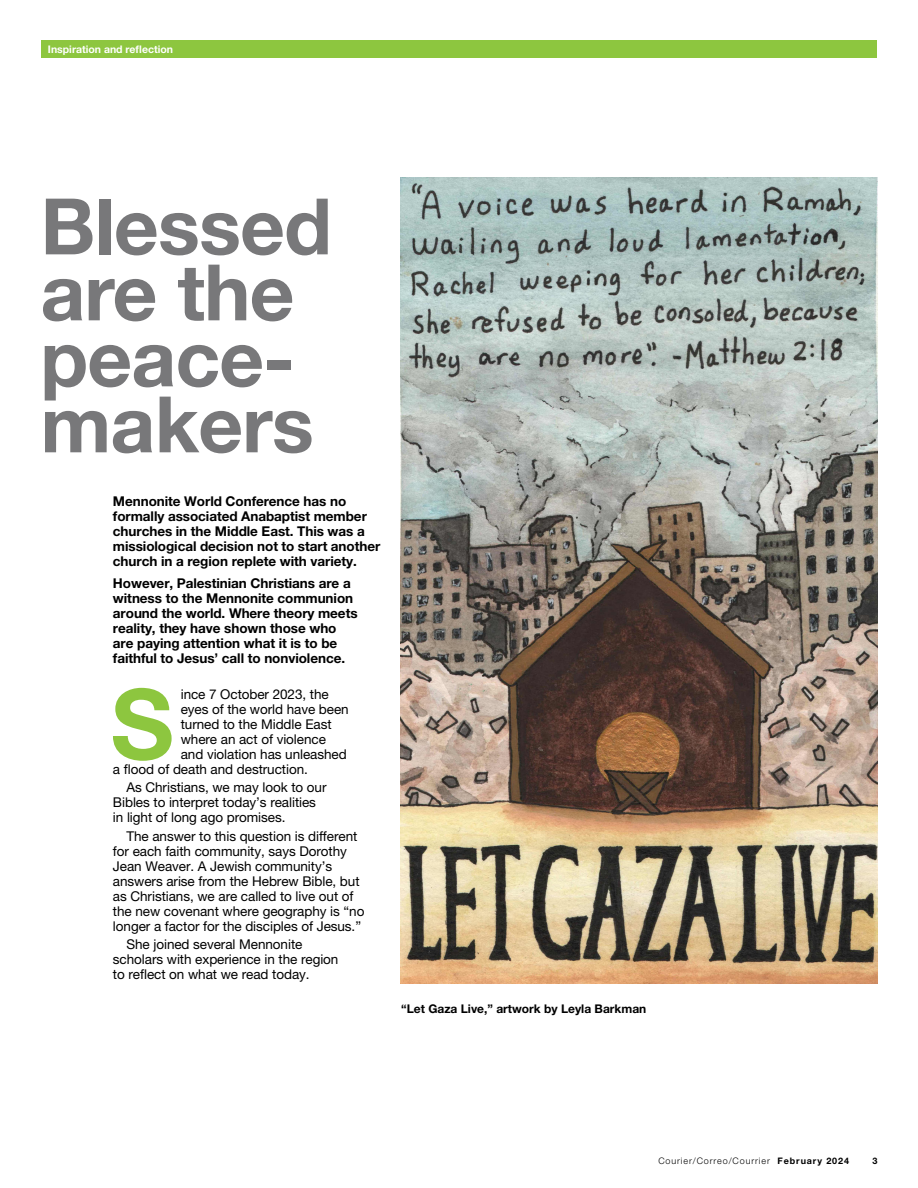
<style>
.page{position:relative;width:918px;height:1188px;background:#fff}
.page>*{position:absolute;margin:0;border:0;box-sizing:border-box;transform-origin:0 0}
.t1{font:700 97.5px "Helvetica Neue LT Std";color:#8dc63f}
.t2{font:700 78px/66px "Helvetica Neue LT Std";letter-spacing:-.01em;color:#78787a}
.t3{font:13.5px/15px "Helvetica Neue LT Std";letter-spacing:-.005em;color:#000}
.t4{font:700 13.5px/15px "Helvetica Neue LT Std";letter-spacing:-.005em;color:#000}
.t5{font:700 12px "Helvetica Neue LT Std";color:#000}
.t6{font:700 10.5px "Helvetica Neue LT Std";color:#fff}
.t7{font:300 9px "Helvetica Neue LT Std";letter-spacing:.1em;color:#000}
.t8{font:700 9px "Helvetica Neue LT Std";color:#000}
.s1{font-weight:700}
</style>
<div class="page">
<div style="left:41px;top:40px;width:836px;height:18px;background:#8dc63f"></div>
<img style="left:401px;top:177px;width:476px;height:807px">
<p class="t6" style="left:48px;top:43px;width:127px">Inspiration and reflection</p>
<h2 class="t2" style="left:40px;top:192px;width:293px">Blessed are the peace&shy;makers</h2>
<p class="t4" style="left:113px;top:493px;width:269px">Mennonite World Conference has no formally associated Anabaptist member churches in the Middle East. This was a missiological decision not to start another church in a region replete with variety.</p>
<p class="t4" style="left:113px;top:575px;width:246px">However, Palestinian Christians are a witness to the Mennonite communion around the world. Where theory meets reality, they have shown those who are paying attention what it is to be faithful to Jesus’ call to nonviolence.</p>
<h1 class="t1" style="left:111px;top:664px;width:65px">S</h1>
<p class="t3" style="left:181px;top:687px;width:150px">ince 7 October 2023, the</p>
<p class="t3" style="left:181px;top:702px;width:170px">eyes of the world have been</p>
<p class="t3" style="left:181px;top:717px;width:152px">turned to the Middle East</p>
<p class="t3" style="left:181px;top:732px;width:147px">where an act of violence</p>
<p class="t3" style="left:181px;top:747px;width:168px">and violation has unleashed</p>
<p class="t3" style="left:113px;top:762px;width:196px">a flood of death and destruction.</p>
<p class="t3" style="left:113px;top:780px;width:215px;text-indent:14px">As Christians, we may look to our<br>Bibles to interpret today’s realities in light of long ago promises.</p>
<p class="t3" style="left:113px;top:828px;width:253px;text-indent:14px">The answer to this question is different for each faith community, says Dorothy Jean Weaver. A Jewish community’s answers arise from the Hebrew Bible, but as Christians, we are called to live out of the new covenant where geography is “no longer a factor for the disciples of Jesus.”</p>
<p class="t3" style="left:113px;top:936px;width:227px;text-indent:14px">She joined several Mennonite scholars with experience in the region to reflect on what we read today.</p>
<p class="t5" style="left:401px;top:1001px;width:247px">“Let Gaza Live,” artwork by Leyla Barkman</p>
<p class="t7" style="left:658px;top:1155px;width:192px">Courier/Correo/Courrier <span class="s1">February 2024</span></p>
<p class="t8" style="left:872px;top:1155px;width:7px">3</p>
</div>
